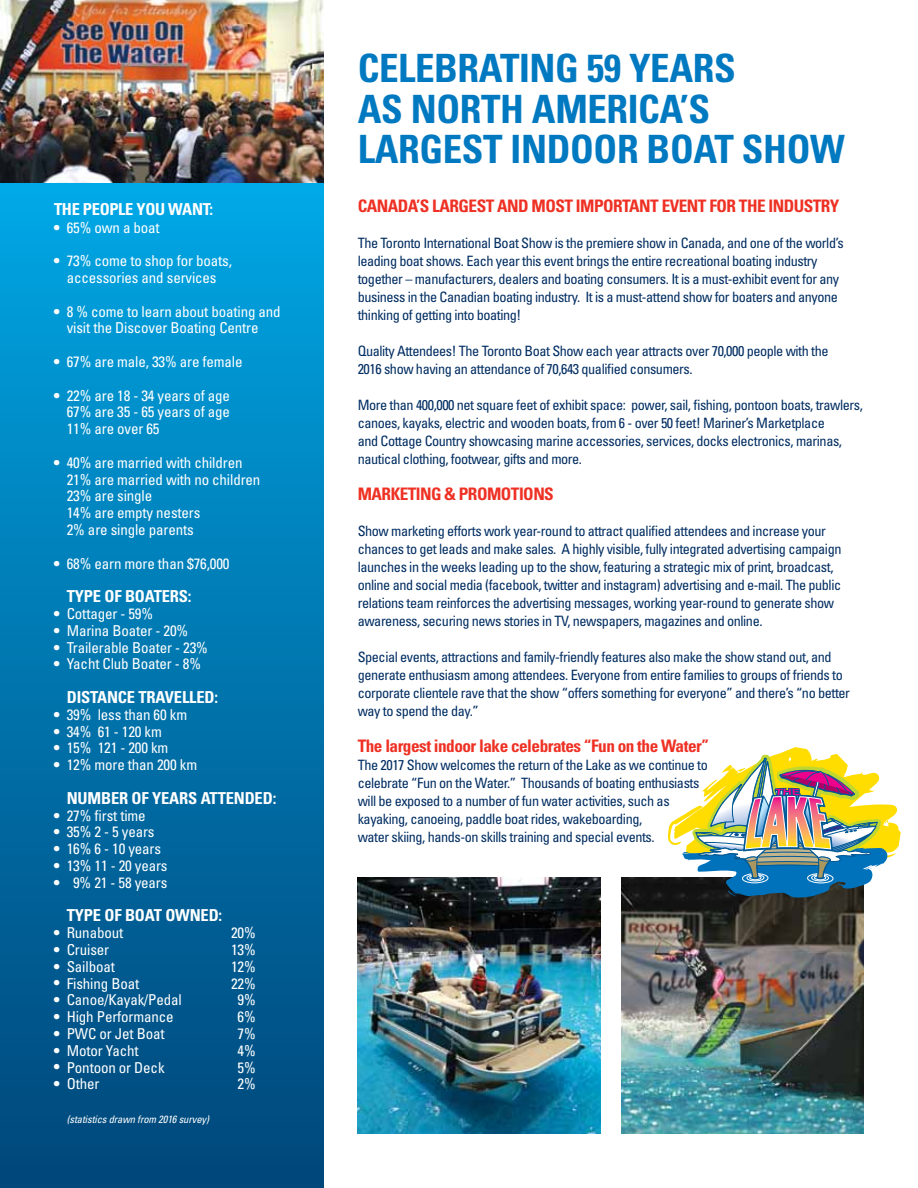
<style>
.page{position:relative;width:918px;height:1188px;background:#fff}
.page>*{position:absolute;margin:0;border:0;box-sizing:border-box;transform-origin:0 0}
.t1{font:700 condensed 39px/40.5px "Univers LT Std";letter-spacing:-.01em;color:#0079c1}
.t2{font:700 condensed 17.25px "Univers LT Std";letter-spacing:-.03em;color:#ee3124}
.t3{font:700 condensed 16.5px "Univers LT Std";letter-spacing:-.01em;color:#fff}
.t4{font:condensed 15px/16.8px "Univers LT Std";letter-spacing:-.01em;color:#fff}
.t5{font:700 15px/16.8px "Univers LT Std";color:#fff;text-align:justify}
.t6{font:condensed 14.25px/18px "Univers LT Std";letter-spacing:-.03em;color:#002d62}
.t7{font:italic condensed 10.5px "Univers LT Std";letter-spacing:-.01em;color:#fff}
</style>
<div class="page">
<img style="left:621px;top:878px;width:243px;height:256px">
<svg style="left:668px;top:747px;width:233px;height:152px"></svg>
<div style="left:0;top:181px;width:324px;height:1007px;background:linear-gradient(to bottom,#00a7e5,#004578)"></div>
<img style="left:0;top:0;width:324px;height:182px">
<img style="left:358px;top:878px;width:243px;height:256px">
<p class="t3" style="left:54px;top:199px;width:161px">THE PEOPLE YOU WANT:</p>
<p class="t4" style="left:67px;top:219px;width:95px">65% own a boat</p>
<p class="t4" style="left:67px;top:252px;width:167px">73% come to shop for boats, accessories and services</p>
<p class="t4" style="left:67px;top:303px;width:216px">8 % come to learn about boating and visit the Discover Boating Centre</p>
<p class="t4" style="left:67px;top:353px;width:177px">67% are male, 33% are female</p>
<p class="t4" style="left:67px;top:387px;width:165px;text-align:justify">22% are 18 - 34 years of age 67% are 35 - 65 years of age 11% are over 65</p>
<p class="t4" style="left:67px;top:454px;width:195px">40% are married with children<br>21% are married with no children<br>23% are single<br>14% are empty nesters<br>2% are single parents</p>
<p class="t4" style="left:67px;top:555px;width:164px">68% earn more than $76,000</p>
<p class="t3" style="left:67px;top:586px;width:126px">TYPE OF BOATERS:</p>
<p class="t4" style="left:67px;top:605px;width:143px">Cottager - 59%<br>Marina Boater - 20%<br>Trailerable Boater - 23%<br>Yacht Club Boater - 8%</p>
<p class="t3" style="left:67px;top:687px;width:153px">DISTANCE TRAVELLED:</p>
<p class="t4" style="left:67px;top:706px;width:132px">39% less than 60 km<br>34% 61 - 120 km<br>15% 121 - 200 km<br>12% more than 200 km</p>
<p class="t3" style="left:67px;top:788px;width:211px">NUMBER OF YEARS ATTENDED:</p>
<p class="t4" style="left:67px;top:807px;width:81px">27% first time</p>
<p class="t4" style="left:67px;top:823px;width:89px">35% 2 - 5 years</p>
<p class="t4" style="left:67px;top:840px;width:96px">16% 6 - 10 years</p>
<p class="t4" style="left:67px;top:857px;width:102px">13% 11 - 20 years</p>
<p class="t4" style="left:73px;top:874px;width:96px">9% 21 - 58 years</p>
<p class="t3" style="left:67px;top:905px;width:157px">TYPE OF BOAT OWNED:</p>
<p class="t4" style="left:67px;top:924px;width:58px">Runabout</p>
<p class="t4" style="left:231px;top:924px;width:26px">20%</p>
<p class="t4" style="left:67px;top:941px;width:44px">Cruiser</p>
<p class="t4" style="left:231px;top:941px;width:26px">13%</p>
<p class="t4" style="left:67px;top:958px;width:50px">Sailboat</p>
<p class="t4" style="left:231px;top:958px;width:26px">12%</p>
<p class="t4" style="left:67px;top:975px;width:74px">Fishing Boat</p>
<p class="t4" style="left:231px;top:975px;width:26px">22%</p>
<p class="t4" style="left:67px;top:991px;width:117px">Canoe/Kayak/Pedal</p>
<p class="t4" style="left:238px;top:991px;width:20px">9%</p>
<p class="t4" style="left:67px;top:1008px;width:108px">High Performance</p>
<p class="t4" style="left:238px;top:1008px;width:20px">6%</p>
<p class="t4" style="left:67px;top:1025px;width:99px">PWC or Jet Boat</p>
<p class="t4" style="left:238px;top:1025px;width:20px">7%</p>
<p class="t4" style="left:67px;top:1042px;width:73px">Motor Yacht</p>
<p class="t4" style="left:238px;top:1042px;width:20px">4%</p>
<p class="t4" style="left:67px;top:1059px;width:99px">Pontoon or Deck</p>
<p class="t4" style="left:238px;top:1059px;width:20px">5%</p>
<p class="t4" style="left:67px;top:1075px;width:34px">Other</p>
<p class="t4" style="left:238px;top:1075px;width:20px">2%</p>
<p class="t7" style="left:67px;top:1113px;width:144px">(statistics drawn from 2016 survey)</p>
<p class="t5" style="left:54px;top:219px;width:7px">•</p>
<p class="t5" style="left:54px;top:253px;width:7px">•</p>
<p class="t5" style="left:54px;top:303px;width:7px">•</p>
<p class="t5" style="left:54px;top:353px;width:7px">•</p>
<p class="t5" style="left:54px;top:387px;width:7px">•</p>
<p class="t5" style="left:54px;top:454px;width:7px">•</p>
<p class="t5" style="left:54px;top:555px;width:7px">•</p>
<p class="t5" style="left:54px;top:605px;width:7px">• • • •</p>
<p class="t5" style="left:54px;top:706px;width:7px">• • • •</p>
<p class="t5" style="left:54px;top:807px;width:7px">• • • • •</p>
<p class="t5" style="left:54px;top:925px;width:7px">• • • • • • • • • •</p>
<h1 class="t1" style="left:358px;top:48px;width:489px">CELEBRATING 59 YEARS<br>AS NORTH AMERICA’S<br>LARGEST INDOOR BOAT SHOW</h1>
<p class="t2" style="left:358px;top:196px;width:483px">CANADA’S LARGEST AND MOST IMPORTANT EVENT FOR THE INDUSTRY</p>
<p class="t6" style="left:358px;top:234px;width:487px">The Toronto International Boat Show is the premiere show in Canada, and one of the world’s leading boat shows. Each year this event brings the entire recreational boating industry together – manufacturers, dealers and boating consumers. It is a must-exhibit event for any business in the Canadian boating industry. It is a must-attend show for boaters and anyone thinking of getting into boating!</p>
<p class="t6" style="left:358px;top:342px;width:472px">Quality Attendees! The Toronto Boat Show each year attracts over 70,000 people with the<br>2016 show having an attendance of 70,643 qualified consumers.</p>
<p class="t6" style="left:358px;top:396px;width:507px">More than 400,000 net square feet of exhibit space: power, sail, fishing, pontoon boats, trawlers, canoes, kayaks, electric and wooden boats, from 6 - over 50 feet! Mariner’s Marketplace<br>and Cottage Country showcasing marine accessories, services, docks electronics, marinas, nautical clothing, footwear, gifts and more.</p>
<p class="t2" style="left:358px;top:484px;width:198px">MARKETING &amp; PROMOTIONS</p>
<p class="t6" style="left:358px;top:522px;width:485px">Show marketing efforts work year-round to attract qualified attendees and increase your chances to get leads and make sales. A highly visible, fully integrated advertising campaign launches in the weeks leading up to the show, featuring a strategic mix of print, broadcast, online and social media (facebook, twitter and instagram) advertising and e-mail. The public relations team reinforces the advertising messages, working year-round to generate show awareness, securing news stories in TV, newspapers, magazines and online.</p>
<p class="t6" style="left:358px;top:648px;width:494px">Special events, attractions and family-friendly features also make the show stand out, and generate enthusiasm among attendees. Everyone from entire families to groups of friends to corporate clientele rave that the show “offers something for everyone” and there’s “no better way to spend the day.”</p>
<p class="t2" style="left:358px;top:736px;width:353px">The largest indoor lake celebrates “Fun on the Water”</p>
<p class="t6" style="left:358px;top:756px;width:352px">The 2017 Show welcomes the return of the Lake as we continue to celebrate “Fun on the Water.” Thousands of boating enthusiasts will be exposed to a number of fun water activities, such as kayaking, canoeing, paddle boat rides, wakeboarding,<br>water skiing, hands-on skills training and special events.</p>
</div>
